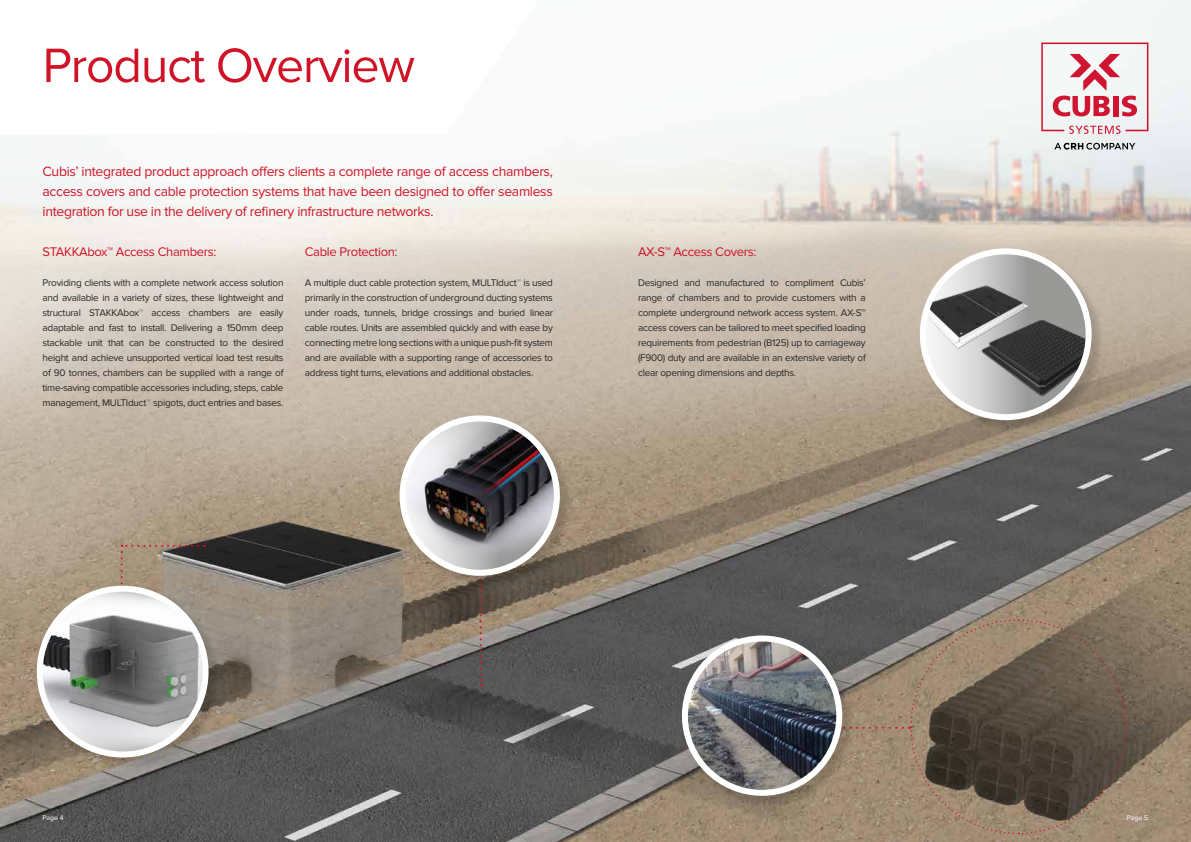
<style>
.page{position:relative;width:1191px;height:842px;background:#fff}
.page>*{position:absolute;margin:0;border:0;box-sizing:border-box;transform-origin:0 0}
.t1{font:50px "Proxima Nova";letter-spacing:-.025em;color:#d11327}
.t2{font:14px/20px "Proxima Nova";letter-spacing:-.025em;color:#d11327;text-align:justify}
.t3{font:13px "Proxima Nova";letter-spacing:-.025em;color:#d11327}
.t4{font:10px/15px "Proxima Nova";letter-spacing:-.025em;color:#282827;text-align:justify}
.t5{font:7px "Proxima Nova";color:#fff}
.s1{color:#706f6f}
</style>
<div class="page">
<img style="left:0;top:0;width:1191px;height:842px">
<svg style="left:0;top:0;width:538px;height:135px"></svg>
<svg style="left:1054px;top:143px;width:81px;height:7px"></svg>
<svg style="left:1041px;top:43px;width:107px;height:91px"></svg>
<svg style="left:480px;top:589px;width:2px;height:97px"></svg>
<svg style="left:121px;top:545px;width:77px;height:42px;background:#978877"></svg>
<div style="left:401px;top:417px;width:172px;height:172px;background:#000;opacity:.15"></div>
<img style="left:402px;top:418px;width:155px;height:155px;border-radius:77px">
<div style="left:399px;top:415px;width:161px;height:161px;border:6px solid #fff;border-radius:50%"></div>
<div style="left:38px;top:587px;width:184px;height:183px;background:#000;opacity:.15"></div>
<img style="left:40px;top:589px;width:166px;height:165px;border-radius:83px">
<div style="left:37px;top:586px;width:172px;height:171px;border:6px solid #fff;border-radius:50%"></div>
<div style="left:921px;top:250px;width:183px;height:183px;background:#000;opacity:.15"></div>
<svg style="left:922px;top:251px;width:166px;height:166px"></svg>
<img style="left:922px;top:266px;width:166px;height:136px">
<div style="left:919px;top:248px;width:172px;height:172px;border:6px solid #fff;border-radius:50%"></div>
<svg style="left:909px;top:619px;width:218px;height:216px;background:#706253"></svg>
<svg style="left:855px;top:727px;width:47px;height:2px"></svg>
<div style="left:683px;top:637px;width:172px;height:172px;background:#000;opacity:.15"></div>
<img style="left:685px;top:638px;width:154px;height:155px;border-radius:77px">
<div style="left:682px;top:635px;width:160px;height:161px;border:6px solid #fff;border-radius:50%"></div>
<h1 class="t1" style="left:43px;top:37px;width:374px">Product Overview</h1>
<p class="t2" style="left:43px;top:162px;width:512px">Cubis’ integrated product approach offers clients a complete range of access chambers, access covers and cable protection systems that have been designed to offer seamless integration for use in the delivery of refinery infrastructure networks.</p>
<h3 class="t3" style="left:43px;top:244px;width:175px">STAKKAbox™ Access Chambers:</h3>
<p class="t4" style="left:43px;top:275px;width:242px">Providing clients with a complete network access solution and available in a variety of sizes, these lightweight and structural STAKKAbox<span class="s1">™</span> access chambers are easily adaptable and fast to install. Delivering a 150mm deep stackable unit that can be constructed to the desired height and achieve unsupported vertical load test results of 90 tonnes, chambers can be supplied with a range of time-saving compatible accessories including, steps, cable management, MULTIduct<span class="s1">™</span> spigots, duct entries and bases.</p>
<h3 class="t3" style="left:305px;top:244px;width:94px">Cable Protection:</h3>
<p class="t4" style="left:305px;top:275px;width:250px">A multiple duct cable protection system, MULTIduct<span class="s1">™</span> is used primarily in the construction of underground ducting systems under roads, tunnels, bridge crossings and buried linear cable routes. Units are assembled quickly and with ease by connecting metre long sections with a unique push-fit system and are available with a supporting range of accessories to address tight turns, elevations and additional obstacles.</p>
<h3 class="t3" style="left:638px;top:244px;width:120px">AX-S™ Access Covers:</h3>
<p class="t4" style="left:638px;top:275px;width:229px">Designed and manufactured to compliment Cubis’ range of chambers and to provide customers with a complete underground network access system. AX-S™ access covers can be tailored to meet specified loading requirements from pedestrian (B125) up to carriageway (F900) duty and are available in an extensive variety of clear opening dimensions and depths.</p>
<p class="t5" style="left:43px;top:813px;width:23px">Page 4</p>
<p class="t5" style="left:1126px;top:813px;width:23px">Page 5</p>
</div>
